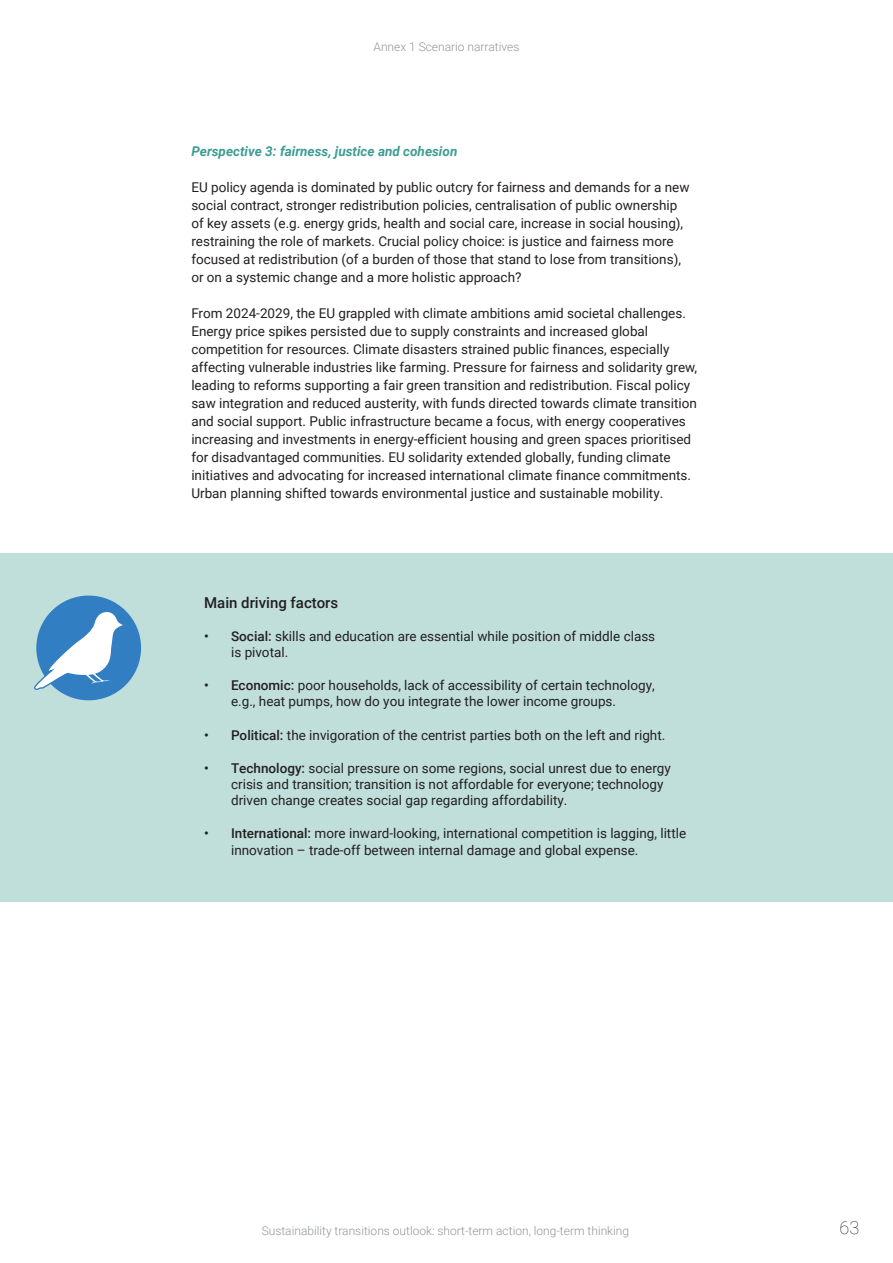
<style>
.page{position:relative;width:893px;height:1263px;background:#fff}
.page>*{position:absolute;margin:0;border:0;box-sizing:border-box;transform-origin:0 0}
.t1{font:100 18px "Roboto";color:#231f20}
._2023_-_Key_messages_title{font:500 15px "Roboto";color:#231f20}
._2023_-_Body_text{font:13.5px/18px "Roboto";color:#231f20}
._2023_-_Heading_3{font:italic 700 13.5px "Roboto";color:#3d9d92}
.t2{font:300 12px "Roboto";color:#939598}
.s1{font-weight:500}
</style>
<div class="page">
<div style="left:0;top:553px;width:893px;height:349px;background:#c0dfdb"></div>
<div style="left:36px;top:595px;width:105px;height:105px;background:#317fc2;border-radius:50%"></div>
<svg style="left:34px;top:610px;width:92px;height:81px"></svg>
<p class="t2" style="left:373px;top:39px;width:147px">Annex 1 Scenario narratives</p>
<p class="_2023_-_Heading_3" style="left:191px;top:142px;width:268px">Perspective 3: fairness, justice and cohesion</p>
<p class="_2023_-_Body_text" style="left:191px;top:177px;width:500px">EU policy agenda is dominated by public outcry for fairness and demands for a new social contract, stronger redistribution policies, centralisation of public ownership of key assets (e.g. energy grids, health and social care, increase in social housing), restraining the role of markets. Crucial policy choice: is justice and fairness more focused at redistribution (of a burden of those that stand to lose from transitions), or on a systemic change and a more holistic approach?</p>
<p class="_2023_-_Body_text" style="left:191px;top:303px;width:507px">From 2024-2029, the EU grappled with climate ambitions amid societal challenges.<br>Energy price spikes persisted due to supply constraints and increased global competition for resources. Climate disasters strained public finances, especially affecting vulnerable industries like farming. Pressure for fairness and solidarity grew, leading to reforms supporting a fair green transition and redistribution. Fiscal policy saw integration and reduced austerity, with funds directed towards climate transition and social support. Public infrastructure became a focus, with energy cooperatives increasing and investments in energy-efficient housing and green spaces prioritised for disadvantaged communities. EU solidarity extended globally, funding climate initiatives and advocating for increased international climate finance commitments.<br>Urban planning shifted towards environmental justice and sustainable mobility.</p>
<p class="_2023_-_Key_messages_title" style="left:204px;top:592px;width:136px">Main driving factors</p>
<p class="_2023_-_Body_text" style="left:231px;top:627px;width:426px;line-height:16.2px;text-indent:-27px"><span class="s1">• Social:</span> skills and education are essential while position of middle class is pivotal.</p>
<p class="_2023_-_Body_text" style="left:231px;top:677px;width:425px;line-height:16.2px;text-indent:-27px"><span class="s1">• Economic:</span> poor households, lack of accessibility of certain technology, e.g., heat pumps, how do you integrate the lower income groups.</p>
<p class="_2023_-_Body_text" style="left:204px;top:725px;width:463px"><span class="s1">• Political:</span> the invigoration of the centrist parties both on the left and right.</p>
<p class="_2023_-_Body_text" style="left:231px;top:759px;width:441px;line-height:16.2px;text-indent:-27px"><span class="s1">• Technology:</span> social pressure on some regions, social unrest due to energy crisis and transition; transition is not affordable for everyone; technology driven change creates social gap regarding affordability.</p>
<p class="_2023_-_Body_text" style="left:231px;top:825px;width:457px;line-height:16.2px;text-indent:-27px"><span class="s1">• International:</span> more inward-looking, international competition is lagging, little innovation – trade-off between internal damage and global expense.</p>
<p class="t2" style="left:262px;top:1223px;width:369px">Sustainability transitions outlook: short-term action, long-term thinking</p>
<h1 class="t1" style="left:840px;top:1215px;width:21px">63</h1>
</div>
